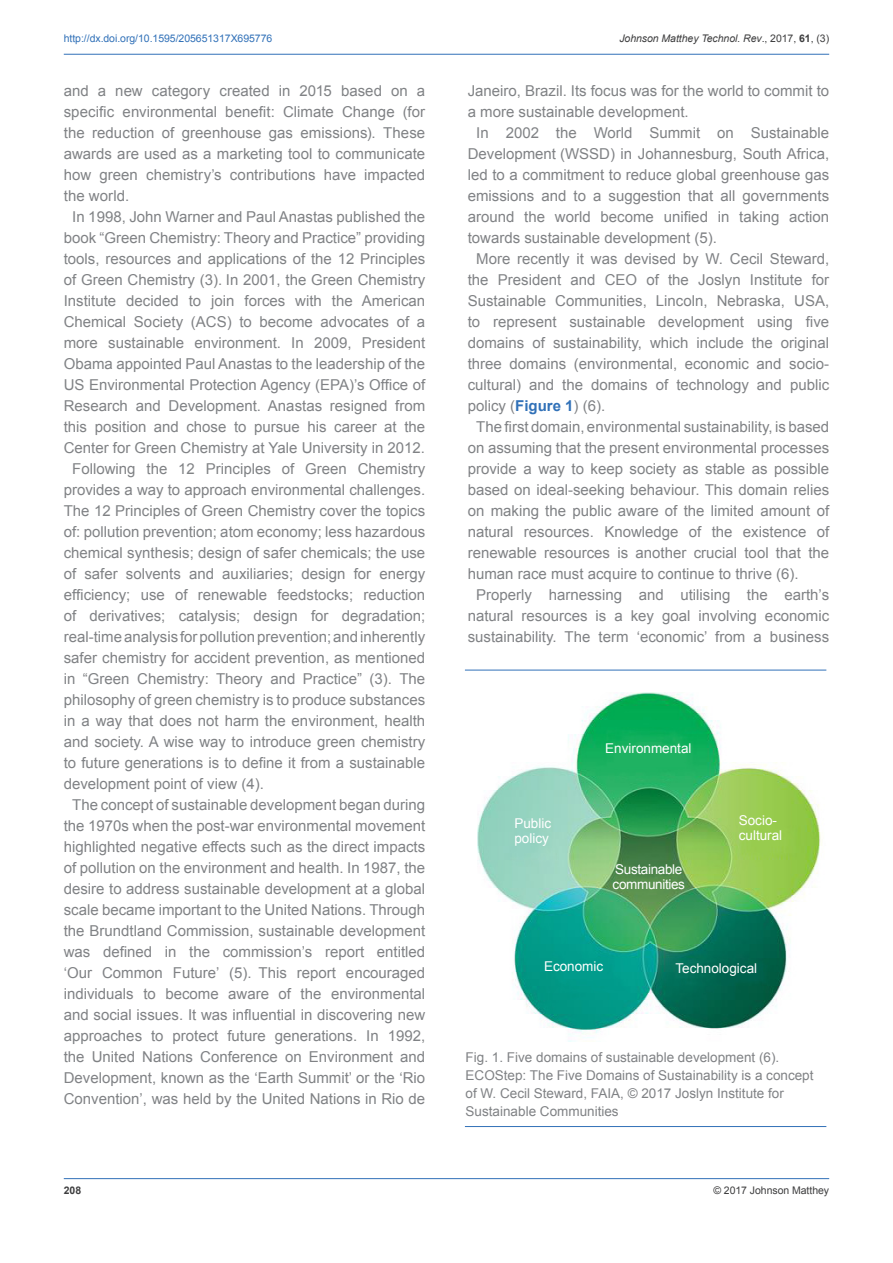
<style>
.page{position:relative;width:893px;height:1263px;background:#fff}
.page>*{position:absolute;margin:0;border:0;box-sizing:border-box;transform-origin:0 0}
.Bodytext_indent{font:15px/21px "Arial";color:#808285;text-align:justify}
.Bodytext_fullout{font:15px/21px "Arial";letter-spacing:.005em;color:#808285;text-align:justify}
.Figure_caption{font:13.5px/18px "Arial";color:#808285}
._22_figure_annotatio{font:13.5px/15px "Arial";color:#fff}
._22_figure_annotatio-2{font:13.5px/15px "Arial";letter-spacing:-.025em;color:#fff}
.t1{font:10.5px "Arial";letter-spacing:-.005em;color:#3171b8}
.t2{font:italic 10.5px "Arial";letter-spacing:-.005em;color:#3e3e3f}
.t3{font:10.5px "Arial";letter-spacing:-.005em;color:#3e3e3f}
.t4{font:700 10.5px "Arial";color:#3e3e3f}
.s1{font-style:normal}
.s2{font-weight:700;font-style:normal}
.s3{font-weight:700;color:#3171b8}
</style>
<div class="page">
<hr style="left:64px;top:1178px;width:765px;height:1px;background:#3171b8">
<hr style="left:64px;top:54px;width:765px;height:1px;background:#3171b8">
<hr style="left:465px;top:670px;width:361px;height:1px;background:#3171b8">
<hr style="left:465px;top:1126px;width:361px;height:1px;background:#3171b8">
<img style="left:477px;top:692px;width:345px;height:350px">
<p class="t1" style="left:64px;top:31px;width:210px">http://dx.doi.org/10.1595/205651317X695776</p>
<p class="t2" style="left:619px;top:31px;width:211px">Johnson Matthey Technol. Rev<span class="s1">., 2017,</span> <span class="s2">61</span><span class="s1">, (3)</span></p>
<p class="Bodytext_fullout" style="left:64px;top:80px;width:363px">and a new category created in 2015 based on a specific environmental benefit: Climate Change (for the reduction of greenhouse gas emissions). These awards are used as a marketing tool to communicate how green chemistry’s contributions have impacted the world.</p>
<p class="Bodytext_indent" style="left:64px;top:206px;width:363px;text-align:center">In 1998, John Warner and Paul Anastas published the book “Green Chemistry: Theory and Practice” providing tools, resources and applications of the 12 Principles of Green Chemistry (3). In 2001, the Green Chemistry Institute decided to join forces with the American Chemical Society (ACS) to become advocates of a more sustainable environment. In 2009, President Obama appointed Paul Anastas to the leadership of the US Environmental Protection Agency (EPA)’s Office of Research and Development. Anastas resigned from this position and chose to pursue his career at the Center for Green Chemistry at Yale University in 2012.</p>
<p class="Bodytext_indent" style="left:64px;top:458px;width:363px;text-indent:9px">Following the 12 Principles of Green Chemistry provides a way to approach environmental challenges.<br>The 12 Principles of Green Chemistry cover the topics of: pollution prevention; atom economy; less hazardous chemical synthesis; design of safer chemicals; the use of safer solvents and auxiliaries; design for energy efficiency; use of renewable feedstocks; reduction of derivatives; catalysis; design for degradation; real-time analysis for pollution prevention; and inherently safer chemistry for accident prevention, as mentioned in “Green Chemistry: Theory and Practice” (3). The philosophy of green chemistry is to produce substances in a way that does not harm the environment, health and society. A wise way to introduce green chemistry to future generations is to define it from a sustainable development point of view (4).</p>
<p class="Bodytext_indent" style="left:64px;top:794px;width:363px;text-align:center">The concept of sustainable development began during the 1970s when the post-war environmental movement highlighted negative effects such as the direct impacts of pollution on the environment and health. In 1987, the desire to address sustainable development at a global scale became important to the United Nations. Through the Brundtland Commission, sustainable development was defined in the commission’s report entitled ‘Our Common Future’ (5). This report encouraged individuals to become aware of the environmental and social issues. It was influential in discovering new approaches to protect future generations. In 1992, the United Nations Conference on Environment and Development, known as the ‘Earth Summit’ or the ‘Rio Convention’, was held by the United Nations in Rio de</p>
<p class="Bodytext_indent" style="left:468px;top:80px;width:363px">Janeiro, Brazil. Its focus was for the world to commit to a more sustainable development.</p>
<p class="Bodytext_indent" style="left:468px;top:122px;width:363px;text-indent:9px">In 2002 the World Summit on Sustainable Development (WSSD) in Johannesburg, South Africa, led to a commitment to reduce global greenhouse gas emissions and to a suggestion that all governments around the world become unified in taking action towards sustainable development (5).</p>
<p class="Bodytext_indent" style="left:468px;top:248px;width:363px;text-indent:9px">More recently it was devised by W. Cecil Steward, the President and CEO of the Joslyn Institute for Sustainable Communities, Lincoln, Nebraska, USA, to represent sustainable development using five domains of sustainability, which include the original three domains (environmental, economic and socio&shy;cultural) and the domains of technology and public policy (<span class="s3">Figure 1</span>) (6).</p>
<p class="Bodytext_indent" style="left:468px;top:416px;width:363px;text-indent:9px">The first domain, environmental sustainability, is based on assuming that the present environmental processes provide a way to keep society as stable as possible based on ideal-seeking behaviour. This domain relies on making the public aware of the limited amount of natural resources. Knowledge of the existence of renewable resources is another crucial tool that the human race must acquire to continue to thrive (6).</p>
<p class="Bodytext_indent" style="left:468px;top:584px;width:363px;text-align:center">Properly harnessing and utilising the earth’s natural resources is a key goal involving economic sustainability. The term ‘economic’ from a business</p>
<p class="_22_figure_annotatio" style="left:514px;top:816px;width:38px">Public policy</p>
<p class="_22_figure_annotatio" style="left:605px;top:740px;width:88px">Environmental</p>
<p class="_22_figure_annotatio-2" style="left:613px;top:862px;width:74px">Sustainable communities</p>
<p class="_22_figure_annotatio" style="left:739px;top:813px;width:45px">Socio&shy;cultural</p>
<p class="_22_figure_annotatio" style="left:544px;top:959px;width:61px">Economic</p>
<p class="_22_figure_annotatio" style="left:675px;top:961px;width:83px">Technological</p>
<p class="Figure_caption" style="left:466px;top:1048px;width:349px">Fig. 1. Five domains of sustainable development (6).<br>ECOStep: The Five Domains of Sustainability is a concept of W. Cecil Steward, FAIA, © 2017 Joslyn Institute for Sustainable Communities</p>
<p class="t4" style="left:64px;top:1183px;width:19px">208</p>
<p class="t3" style="left:713px;top:1183px;width:117px">© 2017 Johnson Matthey</p>
</div>
